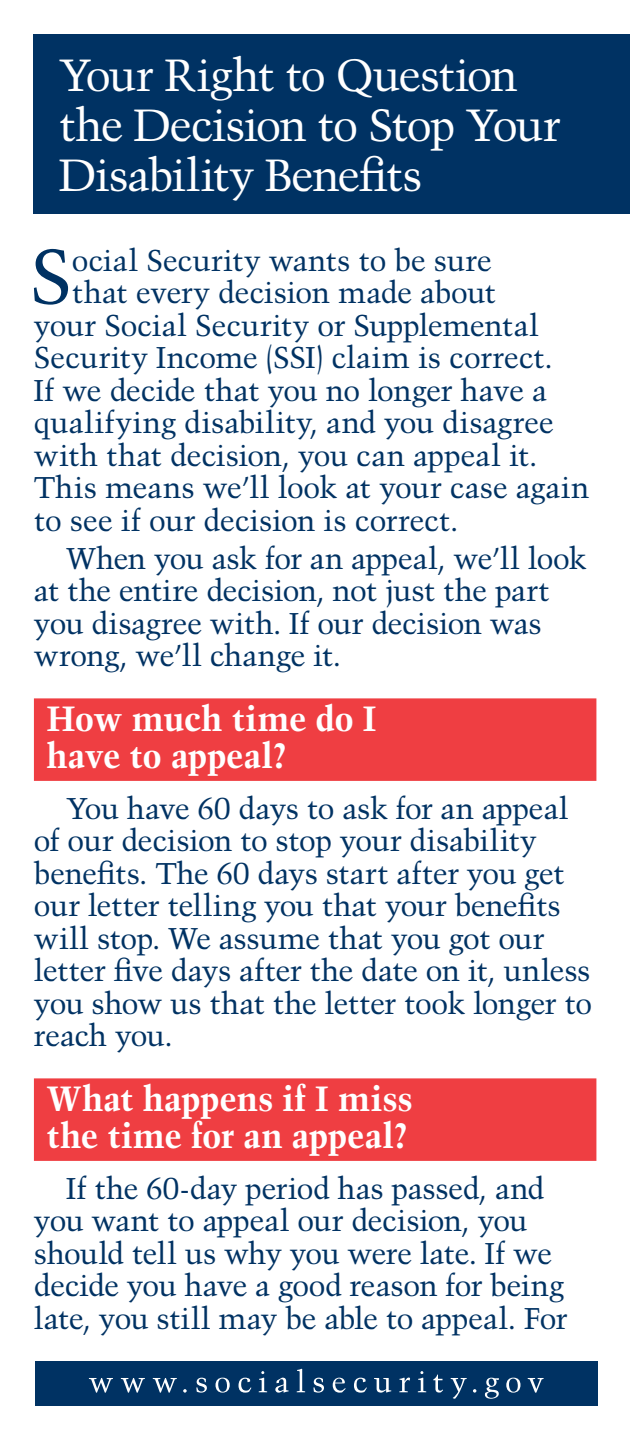
<style>
.page{position:relative;width:630px;height:1440px;background:#fff}
.page>*{position:absolute;margin:0;border:0;box-sizing:border-box;transform-origin:0 0}
.Intro_Paragraph{font:76.5px "Trump Mediaeval";color:#003263}
.t1{font:45px/50px "Trump Mediaeval";letter-spacing:-.035em;color:#fff}
.H1-2{font:700 35px/37.5px "Trump Mediaeval";letter-spacing:-.005em;color:#fff}
.Paragraph{font:30px/32.5px "Trump Mediaeval";letter-spacing:-.02em;color:#003263}
.Intro_Paragraph-2{font:30px "Trump Mediaeval";letter-spacing:-.01em;color:#003263}
</style>
<div class="page">
<div style="left:35px;top:1361px;width:563px;height:45px;background:#003263"></div>
<svg style="left:89px;top:1369px;width:455px;height:30px"></svg>
<div style="left:34px;top:34px;width:596px;height:180px;background:#003263"></div>
<div style="left:34px;top:698px;width:562px;height:83px;background:#ef3e42"></div>
<div style="left:34px;top:1078px;width:562px;height:83px;background:#ef3e42"></div>
<h2 class="t1" style="left:59px;top:50px;width:503px">Your Right to Question the Decision to Stop Your<br>Disability Benefits</h2>
<p class="Intro_Paragraph" style="left:30px;top:230px;width:44px">S</p>
<p class="Intro_Paragraph-2" style="left:72px;top:242px;width:421px">ocial Security wants to be sure</p>
<p class="Intro_Paragraph-2" style="left:72px;top:275px;width:426px">that every decision made about</p>
<p class="Intro_Paragraph-2" style="left:34px;top:307px;width:507px">your Social Security or Supplemental</p>
<p class="Intro_Paragraph-2" style="left:34px;top:340px;width:521px">Security Income (SSI) claim is correct.</p>
<p class="Intro_Paragraph-2" style="left:34px;top:372px;width:515px">If we decide that you no longer have a</p>
<p class="Intro_Paragraph-2" style="left:34px;top:405px;width:521px">qualifying disability, and you disagree</p>
<p class="Intro_Paragraph-2" style="left:34px;top:437px;width:505px">with that decision, you can appeal it.</p>
<p class="Intro_Paragraph-2" style="left:34px;top:470px;width:557px">This means we’ll look at your case again</p>
<p class="Intro_Paragraph-2" style="left:34px;top:502px;width:426px">to see if our decision is correct.</p>
<p class="Paragraph" style="left:34px;top:542px;width:554px;text-indent:32px">When you ask for an appeal, we’ll look at the entire decision, not just the part you disagree with. If our decision was wrong, we’ll change it.</p>
<h1 class="H1-2" style="left:47px;top:699px;width:331px">How much time do I have to appeal?</h1>
<p class="Paragraph" style="left:34px;top:792px;width:560px;text-indent:32px">You have 60 days to ask for an appeal of our decision to stop your disability benefits. The 60 days start after you get our letter telling you that your benefits will stop. We assume that you got our letter five days after the date on it, unless you show us that the letter took longer to reach you.</p>
<h1 class="H1-2" style="left:47px;top:1079px;width:368px">What happens if I miss the time for an appeal?</h1>
<p class="Paragraph" style="left:34px;top:1172px;width:535px;text-indent:32px">If the 60-day period has passed, and you want to appeal our decision, you should tell us why you were late. If we decide you have a good reason for being late, you still may be able to appeal. For</p>
</div>
